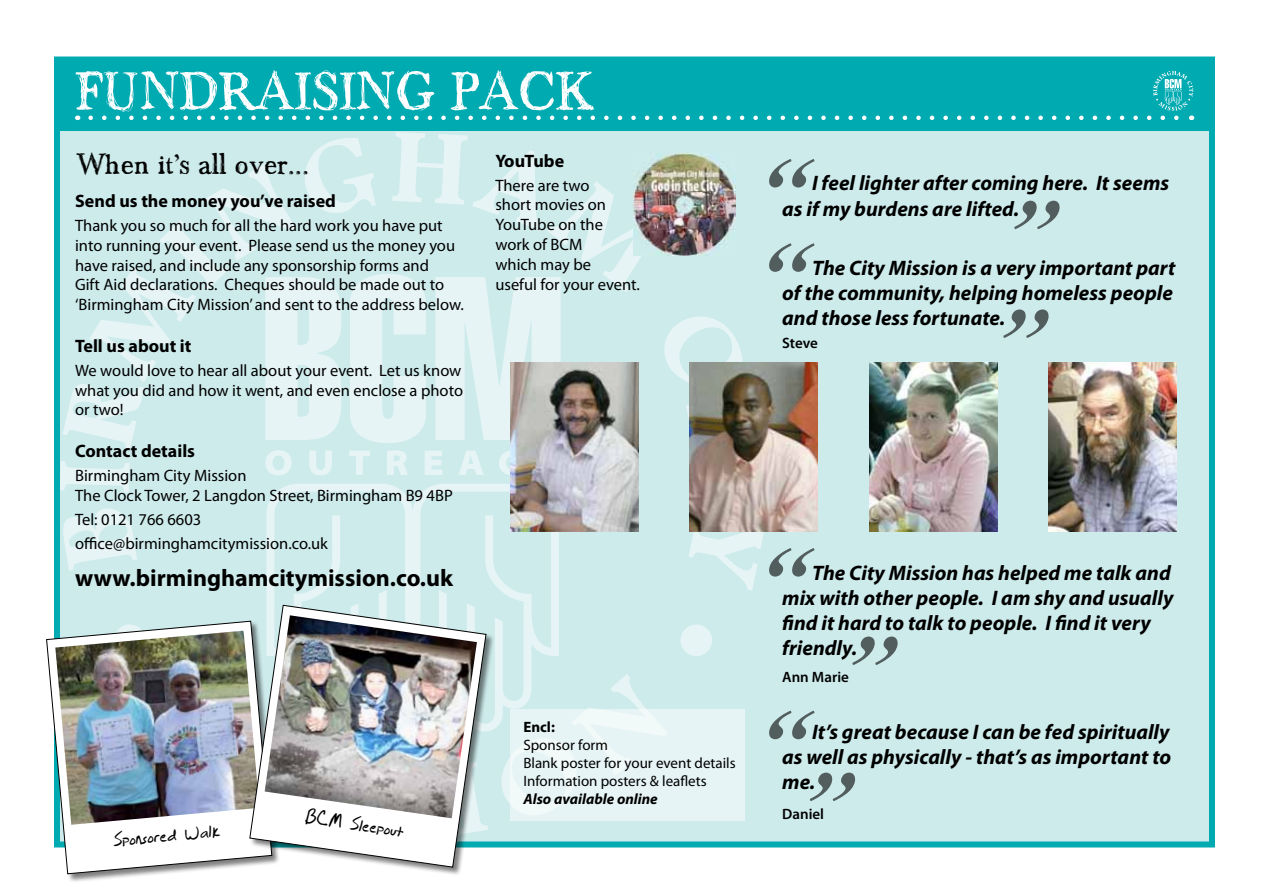
<style>
.page{position:relative;width:1263px;height:893px;background:#fff}
.page>*{position:absolute;margin:0;border:0;box-sizing:border-box;transform-origin:0 0}
.t1{font:italic 700 90px "Times";color:#000}
.t2{font:55.5px "maenan 2";color:#fff}
.t3{font:30px "maenan 2";color:#000}
.t4{font:700 24px "Myriad Pro";color:#000}
.t5{font:24px "Brian Scratch";color:#000}
.t6{font:italic 700 21px/25.2px "Myriad Pro";color:#000}
.t7{font:700 18px "Myriad Pro";color:#000}
.t8{font:700 18px "Myriad Pro";letter-spacing:-.02em;color:#000}
.t9{font:16.5px/19.8px "Myriad Pro";color:#000}
.t10{font:15px/18px "Myriad Pro";color:#000}
.t11{font:italic 700 15px "Myriad Pro";color:#000}
.t12{font:600 15px "Myriad Pro";color:#000}
.t13{font:700 15px "Myriad Pro";color:#000}
</style>
<div class="page">
<div style="left:57px;top:58px;width:1154px;height:783px;background:#ceebec"></div>
<svg style="left:61px;top:132px;width:708px;height:672px"></svg>
<div style="left:57px;top:57px;width:1155px;height:74px;background:#00aab1"></div>
<svg style="left:91px;top:71px;width:1102px;height:49px"></svg>
<div style="left:54px;top:57px;width:1161px;height:790px;border:6px solid #00aab1"></div>
<div style="left:46px;top:621px;width:235px;height:262px;background:#000;opacity:.5"></div>
<svg style="left:46px;top:620px;width:204px;height:254px"></svg>
<img style="left:55px;top:631px;width:194px;height:194px">
<div style="left:250px;top:605px;width:245px;height:271px;background:#000;opacity:.5"></div>
<svg style="left:249px;top:605px;width:238px;height:263px"></svg>
<img style="left:265px;top:615px;width:212px;height:203px">
<div style="left:510px;top:709px;width:235px;height:112px;background:#e6f4f5"></div>
<img style="left:869px;top:362px;width:128px;height:169px">
<img style="left:1049px;top:362px;width:127px;height:169px">
<img style="left:510px;top:362px;width:128px;height:169px">
<img style="left:690px;top:362px;width:127px;height:169px">
<img style="left:634px;top:153px;width:102px;height:102px">
<h2 class="t2" style="left:75px;top:66px;width:519px">FUNDRAISING PACK</h2>
<h3 class="t3" style="left:77px;top:150px;width:234px">When it's all over...</h3>
<p class="t7" style="left:75px;top:189px;width:262px">Send us the money you’ve raised</p>
<p class="t9" style="left:75px;top:215px;width:390px">Thank you so much for all the hard work you have put into running your event. Please send us the money you have raised, and include any sponsorship forms and<br>Gift Aid declarations. Cheques should be made out to ‘Birmingham City Mission’ and sent to the address below.</p>
<p class="t7" style="left:75px;top:334px;width:118px">Tell us about it</p>
<p class="t9" style="left:75px;top:360px;width:389px;text-align:justify">We would love to hear all about your event. Let us know what you did and how it went, and even enclose a photo or two!</p>
<p class="t7" style="left:75px;top:439px;width:121px">Contact details</p>
<p class="t9" style="left:75px;top:465px;width:379px">Birmingham City Mission<br>The Clock Tower, 2 Langdon Street, Birmingham B9 4BP</p>
<p class="t9" style="left:75px;top:507px;width:254px;line-height:24px">Tel: 0121 766 6603 office@birminghamcitymission.co.uk</p>
<h3 class="t4" style="left:75px;top:563px;width:379px">www.birminghamcitymission.co.uk</h3>
<p class="t8" style="left:495px;top:149px;width:70px">YouTube</p>
<p class="t9" style="left:495px;top:175px;width:146px">There are two<br>short movies on<br>YouTube on the work of BCM<br>which may be<br>useful for your event.</p>
<h3 class="t5" style="left:112px;top:827px;width:109px;rotate:-5deg">Sponsored Walk</h3>
<h3 class="t5" style="left:307px;top:804px;width:101px;rotate:8deg">BCM Sleepout</h3>
<p class="t13" style="left:523px;top:717px;width:33px">Encl:</p>
<p class="t10" style="left:523px;top:736px;width:214px">Sponsor form<br>Blank poster for your event details<br>Information posters &amp; leaflets</p>
<p class="t11" style="left:523px;top:789px;width:136px">Also available online</p>
<h1 class="t1" style="left:765px;top:106px;width:46px">“</h1>
<p class="t6" style="left:782px;top:170px;width:388px;text-indent:30px">I feel lighter after coming here. It seems as if my burdens are lifted.</p>
<h1 class="t1" style="left:1012px;top:147px;width:46px">”</h1>
<h1 class="t1" style="left:765px;top:190px;width:46px">“</h1>
<p class="t6" style="left:782px;top:254px;width:395px;text-indent:30px">The City Mission is a very important part of the community, helping homeless people and those less fortunate.</p>
<h1 class="t1" style="left:1001px;top:256px;width:46px">”</h1>
<p class="t12" style="left:782px;top:334px;width:37px">Steve</p>
<h1 class="t1" style="left:765px;top:495px;width:46px">“</h1>
<p class="t6" style="left:782px;top:559px;width:393px;text-indent:30px">The City Mission has helped me talk and mix with other people. I am shy and usually find it hard to talk to people. I find it very friendly.</p>
<p class="t12" style="left:782px;top:667px;width:68px">Ann Marie</p>
<h1 class="t1" style="left:850px;top:583px;width:46px">”</h1>
<h1 class="t1" style="left:765px;top:658px;width:46px">“</h1>
<p class="t6" style="left:782px;top:719px;width:390px;text-align:justify;text-indent:30px">It’s great because I can be fed spiritually as well as physically - that’s as important to me.</p>
<p class="t12" style="left:782px;top:804px;width:43px">Daniel</p>
<h1 class="t1" style="left:808px;top:719px;width:46px">”</h1>
</div>
